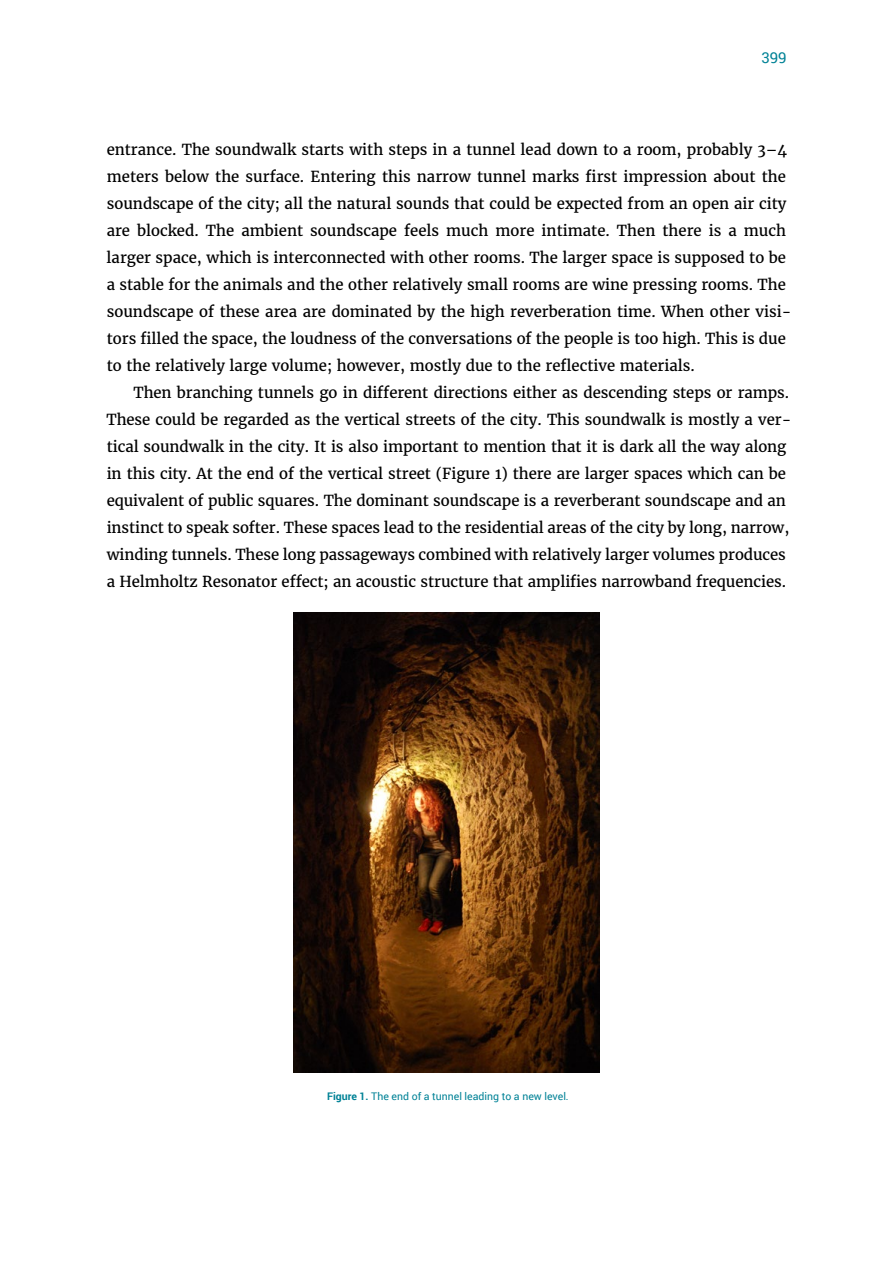
<style>
.page{position:relative;width:893px;height:1263px;background:#fff}
.page>*{position:absolute;margin:0;border:0;box-sizing:border-box;transform-origin:0 0}
.Texto_corrido{font:15px/27px "Merriweather";color:#000}
.t1{font:15px "Roboto";color:#008296}
.legenda{font:10.5px "Roboto";color:#008296}
.s1{font-weight:700}
</style>
<div class="page">
<img style="left:293px;top:612px;width:306px;height:461px">
<p class="t1" style="left:761px;top:47px;width:27px">399</p>
<p class="Texto_corrido" style="left:107px;top:135px;width:686px">entrance. The soundwalk starts with steps in a tunnel lead down to a room, probably 3–4 meters below the surface. Entering this narrow tunnel marks first impression about the soundscape of the city; all the natural sounds that could be expected from an open air city are blocked. The ambient soundscape feels much more intimate. Then there is a much larger space, which is interconnected with other rooms. The larger space is supposed to be a stable for the animals and the other relatively small rooms are wine pressing rooms. The soundscape of these area are dominated by the high reverberation time. When other visi&shy;tors filled the space, the loudness of the conversations of the people is too high. This is due to the relatively large volume; however, mostly due to the reflective materials.</p>
<p class="Texto_corrido" style="left:106px;top:378px;width:686px;text-indent:27px">Then branching tunnels go in different directions either as descending steps or ramps.<br>These could be regarded as the vertical streets of the city. This soundwalk is mostly a ver&shy;tical soundwalk in the city. It is also important to mention that it is dark all the way along in this city. At the end of the vertical street (Figure 1) there are larger spaces which can be equivalent of public squares. The dominant soundscape is a reverberant soundscape and an instinct to speak softer. These spaces lead to the residential areas of the city by long, narrow, winding tunnels. These long passageways combined with relatively larger volumes produces a Helmholtz Resonator effect; an acoustic structure that amplifies narrowband frequencies.</p>
<p class="legenda" style="left:327px;top:1088px;width:243px"><span class="s1">Figure 1.</span> The end of a tunnel leading to a new level.</p>
</div>
